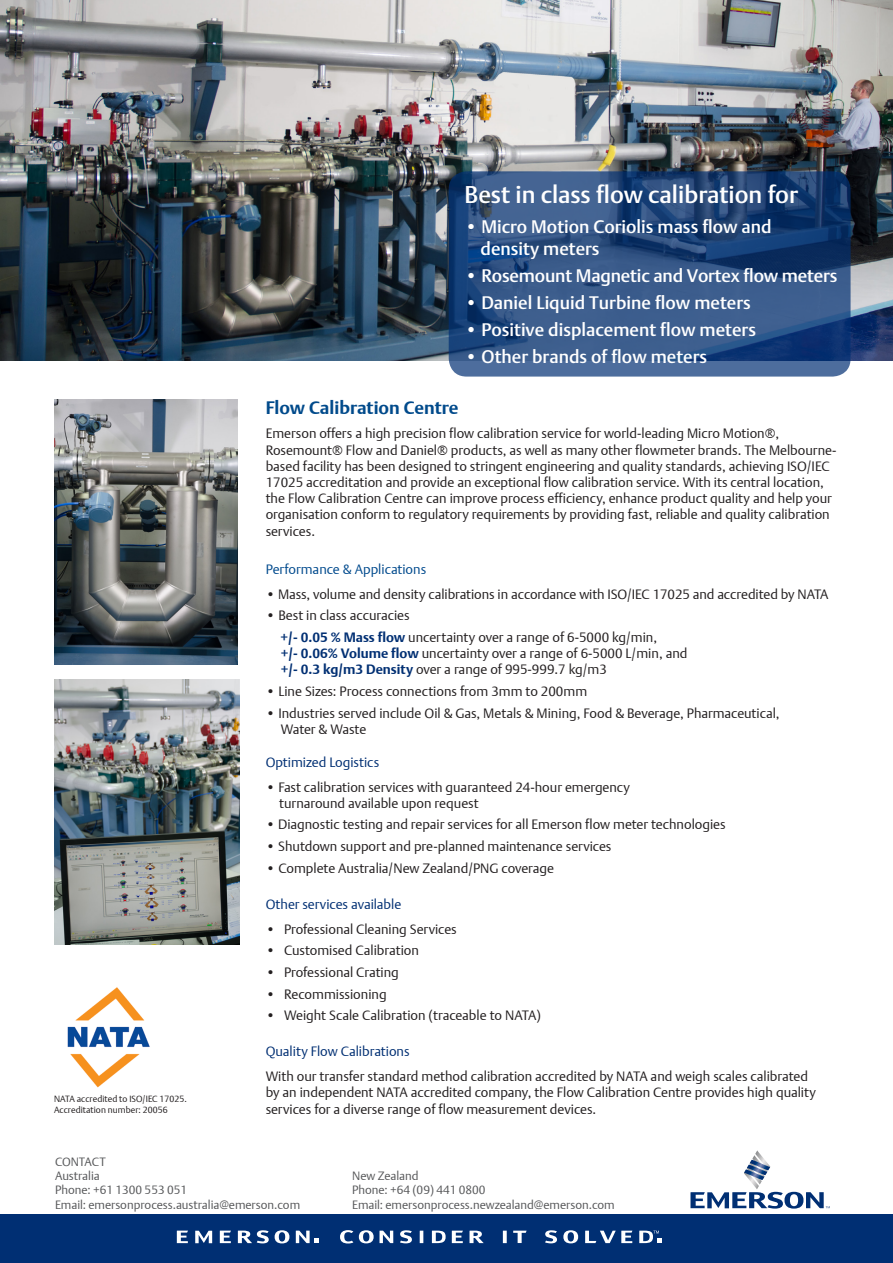
<style>
.page{position:relative;width:893px;height:1263px;background:#fff}
.page>*{position:absolute;margin:0;border:0;box-sizing:border-box;transform-origin:0 0}
.t1{font:24px "DTL Argo T Medium";color:#fff}
.t2{font:18px/21.6px "DTL Argo T Medium";color:#fff}
.t3{font:700 18px "DTL Argo T";color:#004a8b}
.t4{font:13.5px/16.2px "DTL Argo T Light";color:#231f20}
.t5{font:13.5px "DTL Argo T Light";color:#002f73}
.t6{font:13.5px "DTL Argo T Light";color:#004a8d}
.t7{font:12px "DTL Argo T Light";color:#57585a}
.t8{font:9px "DTL Argo T Light";letter-spacing:-.005em;color:#231f20}
.s1{font-family:"DTL Argo T";font-weight:700;color:#002f73}
</style>
<div class="page">
<img style="left:0;top:0;width:893px;height:360px">
<img style="left:54px;top:680px;width:185px;height:265px">
<img style="left:54px;top:400px;width:183px;height:265px">
<svg style="left:690px;top:1150px;width:140px;height:58px"></svg>
<div style="left:0;top:1215px;width:893px;height:48px;background:#002f73"></div>
<svg style="left:275px;top:1230px;width:14px;height:13px"></svg>
<svg style="left:220px;top:1230px;width:11px;height:13px"></svg>
<svg style="left:177px;top:1230px;width:11px;height:13px"></svg>
<svg style="left:195px;top:1231px;width:17px;height:12px"></svg>
<svg style="left:238px;top:1230px;width:31px;height:13px"></svg>
<svg style="left:469px;top:1230px;width:15px;height:13px"></svg>
<svg style="left:563px;top:1230px;width:15px;height:13px"></svg>
<svg style="left:452px;top:1231px;width:11px;height:12px"></svg>
<svg style="left:359px;top:1230px;width:34px;height:13px"></svg>
<svg style="left:400px;top:1230px;width:12px;height:13px"></svg>
<svg style="left:545px;top:1230px;width:12px;height:13px"></svg>
<svg style="left:420px;top:1230px;width:3px;height:13px"></svg>
<svg style="left:503px;top:1230px;width:4px;height:13px"></svg>
<svg style="left:513px;top:1230px;width:14px;height:13px"></svg>
<svg style="left:585px;top:1231px;width:47px;height:12px"></svg>
<svg style="left:432px;top:1230px;width:14px;height:13px"></svg>
<svg style="left:340px;top:1230px;width:13px;height:13px"></svg>
<svg style="left:296px;top:1230px;width:23px;height:13px"></svg>
<svg style="left:639px;top:1230px;width:22px;height:13px"></svg>
<svg style="left:449px;top:171px;width:401px;height:206px"></svg>
<img style="left:67px;top:987px;width:83px;height:101px">
<p class="t8" style="left:54px;top:1093px;width:135px">NATA accredited to ISO/IEC 17025.</p>
<p class="t8" style="left:54px;top:1104px;width:116px">Accreditation number: 20056</p>
<p class="t1" style="left:465px;top:180px;width:335px">Best in class flow calibration for</p>
<p class="t2" style="left:481px;top:216px;width:293px;text-indent:-16px">• Micro Motion Coriolis mass flow and density meters</p>
<p class="t2" style="left:465px;top:265px;width:374px">• Rosemount Magnetic and Vortex flow meters</p>
<p class="t2" style="left:465px;top:292px;width:288px">• Daniel Liquid Turbine flow meters</p>
<p class="t2" style="left:465px;top:319px;width:293px">• Positive displacement flow meters</p>
<p class="t2" style="left:465px;top:346px;width:244px">• Other brands of flow meters</p>
<p class="t3" style="left:266px;top:396px;width:194px">Flow Calibration Centre</p>
<p class="t4" style="left:266px;top:425px;width:572px">Emerson offers a high precision flow calibration service for world-leading Micro Motion®, Rosemount® Flow and Daniel® products, as well as many other flowmeter brands. The Melbourne&shy;based facility has been designed to stringent engineering and quality standards, achieving ISO/IEC 17025 accreditation and provide an exceptional flow calibration service. With its central location, the Flow Calibration Centre can improve process efficiency, enhance product quality and help your organisation conform to regulatory requirements by providing fast, reliable and quality calibration services.</p>
<p class="t6" style="left:266px;top:561px;width:162px">Performance &amp; Applications</p>
<p class="t4" style="left:266px;top:586px;width:564px">• Mass, volume and density calibrations in accordance with ISO/IEC 17025 and accredited by NATA</p>
<p class="t4" style="left:266px;top:607px;width:145px">• Best in class accuracies</p>
<p class="t4" style="left:281px;top:629px;width:408px"><span class="s1">+/- 0.05 % Mass flow</span> uncertainty over a range of 6-5000 kg/min,<br><span class="s1">+/- 0.06% Volume flow</span> uncertainty over a range of 6-5000 L/min, and <span class="s1">+/- 0.3 kg/m3 Density</span> over a range of 995-999.7 kg/m3</p>
<p class="t4" style="left:266px;top:683px;width:323px">• Line Sizes: Process connections from 3mm to 200mm</p>
<p class="t4" style="left:281px;top:705px;width:500px;text-indent:-15px">• Industries served include Oil &amp; Gas, Metals &amp; Mining, Food &amp; Beverage, Pharmaceutical,<br>Water &amp; Waste</p>
<p class="t5" style="left:266px;top:754px;width:115px">Optimized Logistics</p>
<p class="t4" style="left:279px;top:779px;width:352px;text-indent:-13px">• Fast calibration services with guaranteed 24-hour emergency turnaround available upon request</p>
<p class="t4" style="left:266px;top:816px;width:462px">• Diagnostic testing and repair services for all Emerson flow meter technologies</p>
<p class="t4" style="left:266px;top:838px;width:347px">• Shutdown support and pre-planned maintenance services</p>
<p class="t4" style="left:266px;top:860px;width:290px">• Complete Australia/New Zealand/PNG coverage</p>
<p class="t5" style="left:266px;top:896px;width:137px">Other services available</p>
<p class="t4" style="left:266px;top:921px;width:193px">• Professional Cleaning Services</p>
<p class="t4" style="left:266px;top:942px;width:155px">• Customised Calibration</p>
<p class="t4" style="left:266px;top:964px;width:135px">• Professional Crating</p>
<p class="t4" style="left:266px;top:985px;width:123px">• Recommissioning</p>
<p class="t4" style="left:266px;top:1007px;width:277px">• Weight Scale Calibration (traceable to NATA)</p>
<p class="t5" style="left:266px;top:1043px;width:146px">Quality Flow Calibrations</p>
<p class="t4" style="left:266px;top:1068px;width:552px">With our transfer standard method calibration accredited by NATA and weigh scales calibrated by an independent NATA accredited company, the Flow Calibration Centre provides high quality services for a diverse range of flow measurement devices.</p>
<p class="t7" style="left:55px;top:1154px;width:52px">CONTACT</p>
<p class="t7" style="left:55px;top:1168px;width:46px">Australia</p>
<p class="t7" style="left:55px;top:1183px;width:134px">Phone: +61 1300 553 051</p>
<p class="t7" style="left:55px;top:1197px;width:247px">Email: emersonprocess.australia@emerson.com</p>
<p class="t7" style="left:352px;top:1168px;width:68px">New Zealand</p>
<p class="t7" style="left:352px;top:1183px;width:135px">Phone: +64 (09) 441 0800</p>
<p class="t7" style="left:352px;top:1197px;width:264px">Email: emersonprocess.newzealand@emerson.com</p>
</div>
